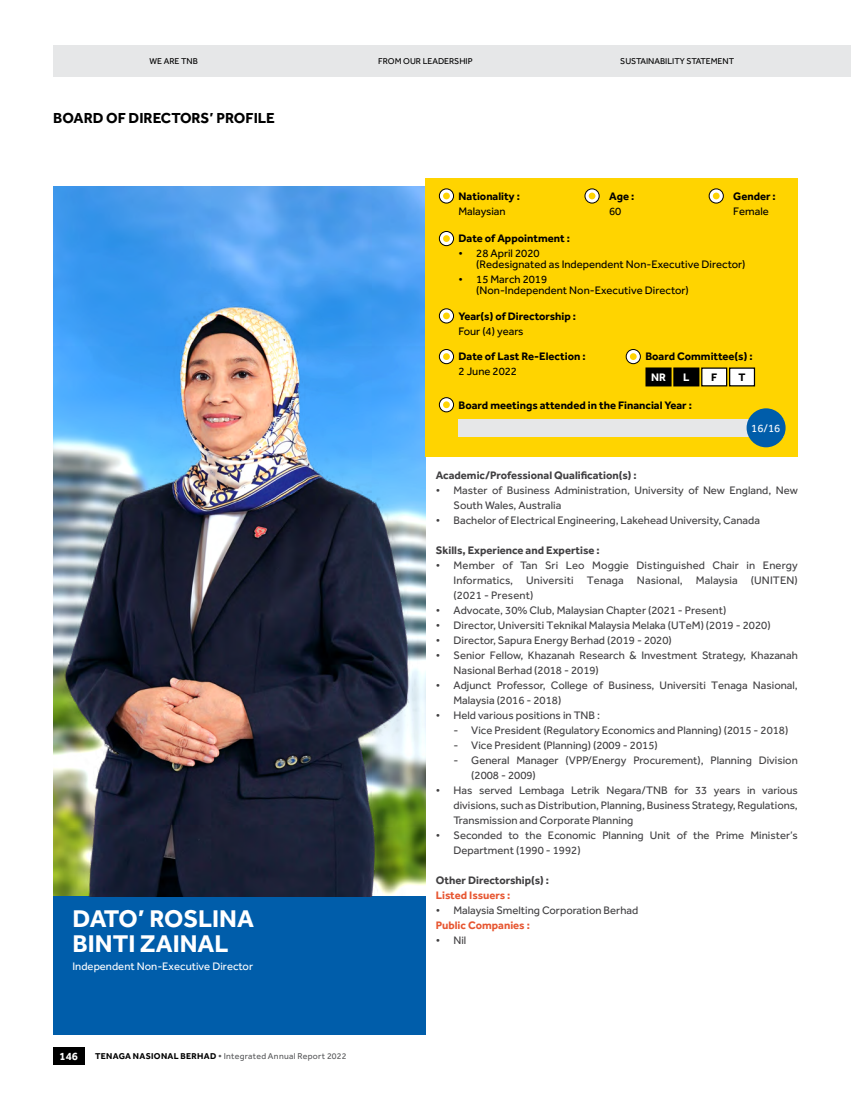
<style>
.page{position:relative;width:851px;height:1099px;background:#fff}
.page>*{position:absolute;margin:0;border:0;box-sizing:border-box;transform-origin:0 0}
.t1{font:700 25px/25px "Effra";color:#fff}
.t2{font:700 15px "Effra";color:#000}
.t3{font:11.25px/15px "Effra";color:#414042}
.t4{font:11.25px/11.2px "Effra";color:#000}
.t5{font:700 11.25px "Effra";color:#000}
.t6{font:700 11.25px "Effra";color:#414042}
.t7{font:11.25px "Effra";color:#fff}
.t8{font:700 11.25px "Effra";color:#e75732}
.t9{font:700 11.25px "Effra";color:#fff}
.t10{font:8.75px "Effra";color:#000}
.t11{font:8.75px "Effra";letter-spacing:.035em;color:#58595b}
.s1{font-weight:700;color:#000}
.s2{font-weight:700}
</style>
<div class="page">
<div style="left:53px;top:45px;width:797px;height:32px;background:#e6e7e8"></div>
<div style="left:53px;top:1047px;width:31px;height:18px;background:#000"></div>
<img style="left:53px;top:186px;width:372px;height:710px">
<div style="left:53px;top:896px;width:372px;height:138px;background:#005daa"></div>
<div style="left:425px;top:178px;width:372px;height:278px;background:#ffd400"></div>
<svg style="left:585px;top:189px;width:14px;height:14px"></svg>
<div style="left:584px;top:189px;width:15px;height:14px;border:1px solid #000;border-radius:50%"></div>
<svg style="left:588px;top:192px;width:7px;height:7px"></svg>
<svg style="left:709px;top:189px;width:14px;height:14px"></svg>
<div style="left:708px;top:189px;width:15px;height:14px;border:1px solid #000;border-radius:50%"></div>
<svg style="left:712px;top:192px;width:7px;height:7px"></svg>
<svg style="left:439px;top:189px;width:14px;height:14px"></svg>
<div style="left:439px;top:189px;width:14px;height:14px;border:1px solid #000;border-radius:50%"></div>
<div style="left:443px;top:192px;width:7px;height:7px;background:#ffd400;border-radius:50%"></div>
<div style="left:458px;top:419px;width:325px;height:17px;background:#e6e7e8"></div>
<div style="left:746px;top:408px;width:39px;height:39px;background:#005daa;border-radius:50%"></div>
<svg style="left:439px;top:397px;width:14px;height:15px"></svg>
<div style="left:439px;top:397px;width:14px;height:15px;border:1px solid #000;border-radius:50%"></div>
<div style="left:443px;top:401px;width:7px;height:7px;background:#ffd400;border-radius:50%"></div>
<svg style="left:439px;top:231px;width:14px;height:15px"></svg>
<div style="left:439px;top:231px;width:14px;height:15px;border:1px solid #000;border-radius:50%"></div>
<div style="left:443px;top:235px;width:7px;height:7px;background:#ffd400;border-radius:50%"></div>
<svg style="left:439px;top:309px;width:14px;height:14px"></svg>
<div style="left:439px;top:309px;width:14px;height:14px;border:1px solid #000;border-radius:50%"></div>
<div style="left:443px;top:312px;width:7px;height:7px;background:#ffd400;border-radius:50%"></div>
<svg style="left:439px;top:349px;width:14px;height:14px"></svg>
<div style="left:439px;top:349px;width:14px;height:15px;border:1px solid #000;border-radius:50%"></div>
<div style="left:443px;top:353px;width:7px;height:7px;background:#ffd400;border-radius:50%"></div>
<svg style="left:626px;top:349px;width:14px;height:14px"></svg>
<div style="left:626px;top:349px;width:14px;height:15px;border:1px solid #000;border-radius:50%"></div>
<svg style="left:629px;top:353px;width:7px;height:7px"></svg>
<div style="left:646px;top:368px;width:24px;height:18px;background:#000"></div>
<div style="left:645px;top:367px;width:26px;height:19px;border:1px solid #000"></div>
<div style="left:701px;top:368px;width:25px;height:18px;background:#fff"></div>
<div style="left:701px;top:367px;width:26px;height:19px;border:1px solid #000"></div>
<div style="left:729px;top:368px;width:25px;height:18px;background:#fff"></div>
<div style="left:729px;top:367px;width:26px;height:19px;border:1px solid #000"></div>
<div style="left:673px;top:368px;width:25px;height:18px;background:#000"></div>
<div style="left:673px;top:367px;width:26px;height:19px;border:1px solid #000"></div>
<p class="t10" style="left:149px;top:56px;width:50px">WE ARE TNB</p>
<p class="t10" style="left:378px;top:56px;width:96px">FROM OUR LEADERSHIP</p>
<p class="t10" style="left:620px;top:56px;width:115px">SUSTAINABILITY STATEMENT</p>
<h2 class="t2" style="left:53px;top:109px;width:223px">BOARD OF DIRECTORS’ PROFILE</h2>
<h1 class="t1" style="left:72px;top:905px;width:183px">DATO’ ROSLINA<br>BINTI ZAINAL</h1>
<p class="t7" style="left:72px;top:959px;width:182px">Independent Non-Executive Director</p>
<p class="t9" style="left:60px;top:1049px;width:20px">146</p>
<p class="t11" style="left:95px;top:1051px;width:253px"><span class="s1">TENAGA NASIONAL BERHAD</span> <span class="s2">•</span> Integrated Annual Report 2022</p>
<p class="t5" style="left:458px;top:189px;width:63px">Nationality :</p>
<p class="t4" style="left:458px;top:205px;width:49px">Malaysian</p>
<p class="t5" style="left:609px;top:189px;width:27px">Age :</p>
<p class="t4" style="left:609px;top:205px;width:14px">60</p>
<p class="t5" style="left:733px;top:189px;width:44px">Gender :</p>
<p class="t4" style="left:733px;top:205px;width:37px">Female</p>
<p class="t5" style="left:458px;top:232px;width:113px">Date of Appointment :</p>
<p class="t4" style="left:476px;top:248px;width:271px;text-indent:-18px">• 28 April 2020<br>(Redesignated as Independent Non-Executive Director)</p>
<p class="t4" style="left:476px;top:274px;width:214px;text-indent:-18px">• 15 March 2019<br>(Non-Independent Non-Executive Director)</p>
<p class="t5" style="left:458px;top:309px;width:119px">Year(s) of Directorship :</p>
<p class="t4" style="left:458px;top:325px;width:66px">Four (4) years</p>
<p class="t5" style="left:458px;top:350px;width:129px">Date of Last Re-Election :</p>
<p class="t4" style="left:458px;top:365px;width:60px">2 June 2022</p>
<p class="t5" style="left:645px;top:350px;width:109px">Board Committee(s) :</p>
<p class="t9" style="left:651px;top:370px;width:16px">NR</p>
<p class="t9" style="left:683px;top:370px;width:8px">L</p>
<p class="t5" style="left:711px;top:370px;width:8px">F</p>
<p class="t5" style="left:738px;top:370px;width:9px">T</p>
<p class="t5" style="left:458px;top:398px;width:235px">Board meetings attended in the Financial Year :</p>
<p class="t7" style="left:751px;top:421px;width:31px">16/16</p>
<p class="t6" style="left:436px;top:468px;width:202px">Academic/Professional Qualification(s) :</p>
<p class="t3" style="left:453px;top:483px;width:346px;text-indent:-18px">• Master of Business Administration, University of New England, New<br>South Wales, Australia</p>
<p class="t3" style="left:436px;top:513px;width:326px">• Bachelor of Electrical Engineering, Lakehead University, Canada</p>
<p class="t6" style="left:436px;top:543px;width:165px">Skills, Experience and Expertise :</p>
<p class="t3" style="left:453px;top:558px;width:346px;text-align:justify;text-indent:-18px">• Member of Tan Sri Leo Moggie Distinguished Chair in Energy Informatics, Universiti Tenaga Nasional, Malaysia (UNITEN) (2021 - Present)</p>
<p class="t3" style="left:436px;top:603px;width:292px">• Advocate, 30% Club, Malaysian Chapter (2021 - Present)</p>
<p class="t3" style="left:436px;top:618px;width:336px">• Director, Universiti Teknikal Malaysia Melaka (UTeM) (2019 - 2020)</p>
<p class="t3" style="left:436px;top:633px;width:237px">• Director, Sapura Energy Berhad (2019 - 2020)</p>
<p class="t3" style="left:453px;top:648px;width:346px;text-indent:-18px">• Senior Fellow, Khazanah Research &amp; Investment Strategy, Khazanah<br>Nasional Berhad (2018 - 2019)</p>
<p class="t3" style="left:453px;top:678px;width:346px;text-indent:-18px">• Adjunct Professor, College of Business, Universiti Tenaga Nasional,<br>Malaysia (2016 - 2018)</p>
<p class="t3" style="left:436px;top:708px;width:166px">• Held various positions in TNB :</p>
<p class="t3" style="left:453px;top:723px;width:336px">- Vice President (Regulatory Economics and Planning) (2015 - 2018)</p>
<p class="t3" style="left:453px;top:737px;width:206px">- Vice President (Planning) (2009 - 2015)</p>
<p class="t3" style="left:471px;top:752px;width:328px;text-indent:-18px">- General Manager (VPP/Energy Procurement), Planning Division (2008 - 2009)</p>
<p class="t3" style="left:453px;top:782px;width:346px;text-align:justify;text-indent:-18px">• Has served Lembaga Letrik Negara/TNB for 33 years in various divisions, such as Distribution, Planning, Business Strategy, Regulations, Transmission and Corporate Planning</p>
<p class="t3" style="left:453px;top:827px;width:346px;text-indent:-18px">• Seconded to the Economic Planning Unit of the Prime Minister’s<br>Department (1990 - 1992)</p>
<p class="t6" style="left:435px;top:873px;width:115px">Other Directorship(s) :</p>
<p class="t8" style="left:435px;top:888px;width:76px">Listed Issuers :</p>
<p class="t3" style="left:435px;top:902px;width:204px">• Malaysia Smelting Corporation Berhad</p>
<p class="t8" style="left:435px;top:918px;width:96px">Public Companies :</p>
<p class="t3" style="left:435px;top:932px;width:32px">• Nil</p>
</div>
